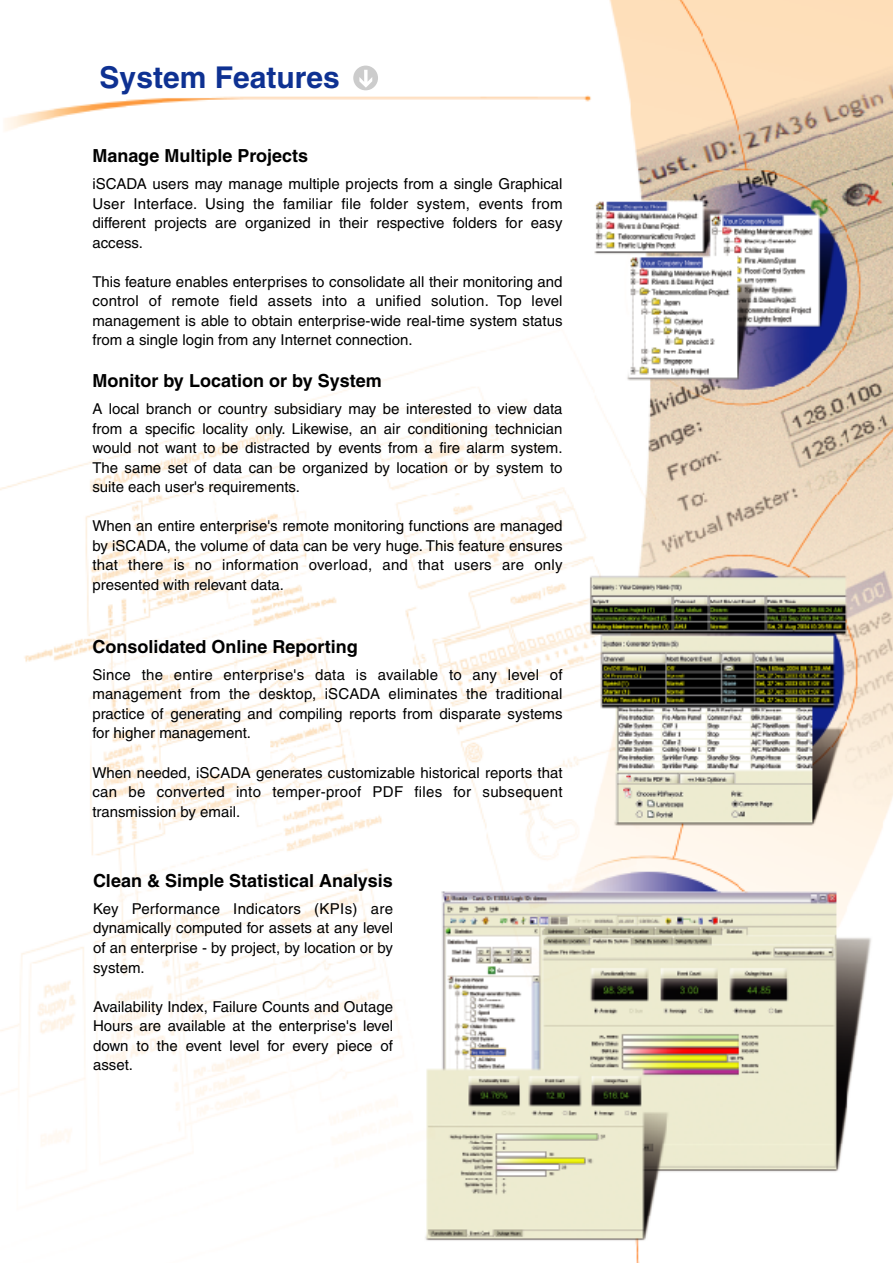
<style>
.page{position:relative;width:893px;height:1263px;background:#fff}
.page>*{position:absolute;margin:0;border:0;box-sizing:border-box;transform-origin:0 0}
.t1{font:700 30px "Helvetica";color:#0e3192}
.t2{font:700 18px "Helvetica";color:#000}
.t3{font:15px/19.5px "Helvetica";color:#000;text-align:justify}
</style>
<div class="page">
<img style="left:0;top:0;width:893px;height:1263px">
<div style="left:353px;top:66px;width:25px;height:24px;background:#ccc;border-radius:50%"></div>
<svg style="left:359px;top:70px;width:13px;height:18px"></svg>
<p class="t1" style="left:100px;top:59px;width:242px">System Features</p>
<p class="t2" style="left:92px;top:145px;width:217px">Manage Multiple Projects</p>
<p class="t3" style="left:92px;top:174px;width:472px">iSCADA users may manage multiple projects from a single Graphical User Interface. Using the familiar file folder system, events from different projects are organized in their respective folders for easy access.</p>
<p class="t3" style="left:92px;top:272px;width:472px">This feature enables enterprises to consolidate all their monitoring and control of remote field assets into a unified solution. Top level management is able to obtain enterprise-wide real-time system status from a single login from any Internet connection.</p>
<p class="t2" style="left:92px;top:370px;width:291px">Monitor by Location or by System</p>
<p class="t3" style="left:92px;top:399px;width:472px">A local branch or country subsidiary may be interested to view data from a specific locality only. Likewise, an air conditioning technician would not want to be distracted by events from a fire alarm system.<br>The same set of data can be organized by location or by system to suite each user's requirements.</p>
<p class="t3" style="left:92px;top:516px;width:472px">When an entire enterprise's remote monitoring functions are managed by iSCADA, the volume of data can be very huge. This feature ensures that there is no information overload, and that users are only presented with relevant data.</p>
<p class="t2" style="left:92px;top:636px;width:267px">Consolidated Online Reporting</p>
<p class="t3" style="left:92px;top:665px;width:472px">Since the entire enterprise's data is available to any level of management from the desktop, iSCADA eliminates the traditional practice of generating and compiling reports from disparate systems for higher management.</p>
<p class="t3" style="left:92px;top:762px;width:472px">When needed, iSCADA generates customizable historical reports that can be converted into temper-proof PDF files for subsequent transmission by email.</p>
<p class="t2" style="left:93px;top:870px;width:301px">Clean &amp; Simple Statistical Analysis</p>
<p class="t3" style="left:93px;top:899px;width:302px">Key Performance Indicators (KPIs) are dynamically computed for assets at any level of an enterprise - by project, by location or by system.</p>
<p class="t3" style="left:93px;top:996px;width:302px">Availability Index, Failure Counts and Outage Hours are available at the enterprise's level down to the event level for every piece of asset.</p>
</div>
